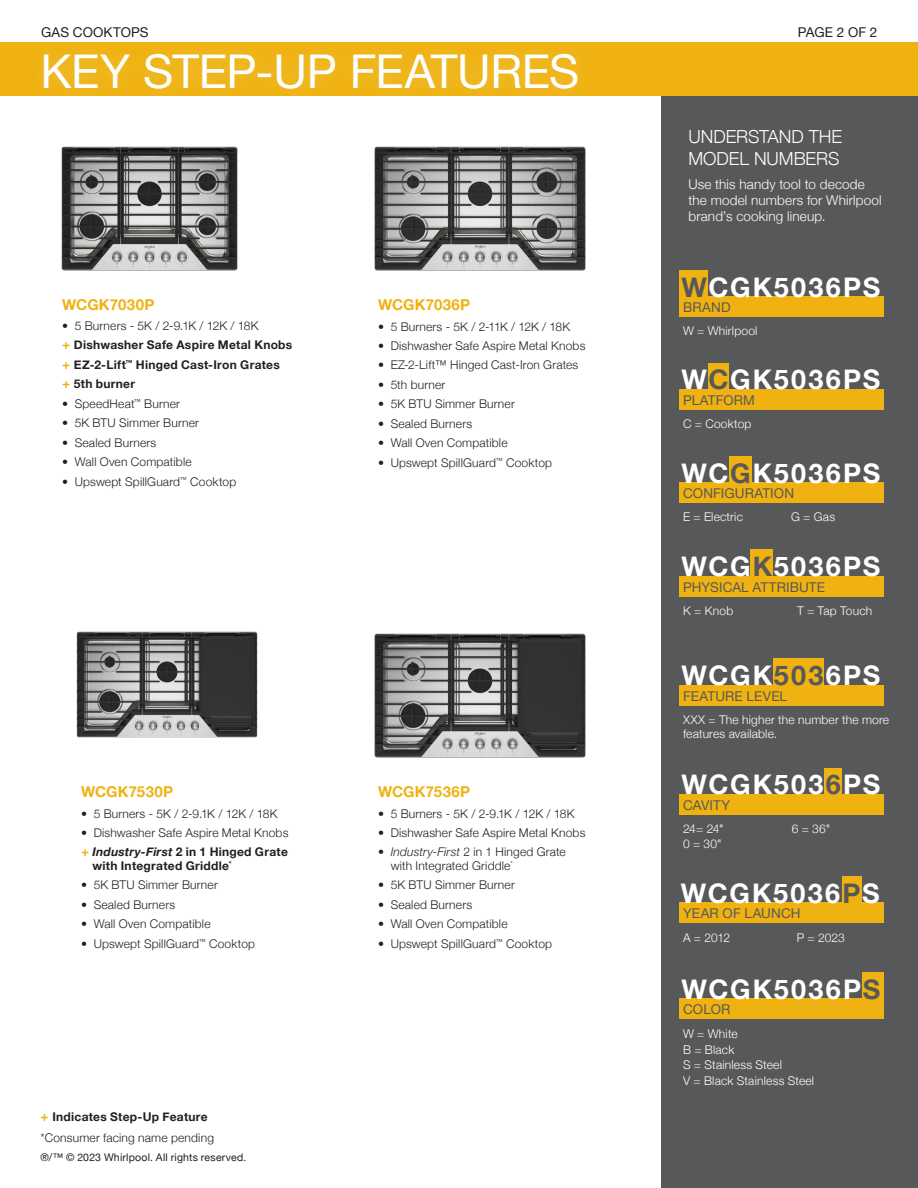
<style>
.page{position:relative;width:918px;height:1188px;background:#fff}
.page>*{position:absolute;margin:0;border:0;box-sizing:border-box;transform-origin:0 0}
.Page_header_White{font:46.5px "Helvetica Neue";letter-spacing:-.01em;color:#fff}
.Model__s{font:700 27px "Helvetica Neue";letter-spacing:.075em;color:#fff}
.Subheader_white_12pt{font:300 18px/21.6px "Helvetica Neue";letter-spacing:-.005em;color:#fff}
.Subhead_gold_10pt{font:700 15px "Helvetica Neue";letter-spacing:.01em;color:#efb211}
.subhead_wp_grey_9pt{font:13.5px "Helvetica Neue";letter-spacing:.01em;color:#57585a}
.Body_copy_white_9pt{font:300 13.5px/16.2px "Helvetica Neue";letter-spacing:.01em;color:#fff}
.Resources{font:13.5px "Helvetica Neue";letter-spacing:.01em;color:#231f20}
.bullets_black_8pt{font:300 12px/13.5px "Helvetica Neue";letter-spacing:.015em;color:#231f20}
.body_copy_white_8pt{font:300 12px/14.4px "Helvetica Neue";letter-spacing:.015em;color:#fff}
.Step_up_bullet_Bold{font:700 12px/13.5px "Helvetica Neue";letter-spacing:.025em;color:#231f20}
.bullets_black_8pt-2{font:700 12px "Helvetica Neue";letter-spacing:.025em;color:#231f20}
.Disclaimer_black_8pt{font:300 12px "Helvetica Neue";letter-spacing:.015em;color:#231f20}
.black_7pt{font:10.5px "Helvetica Neue";letter-spacing:.02em;color:#231f20}
.s1{font-size:13.5px;color:#efb211}
.s2{font-style:italic}
.s3{color:#57585a}
</style>
<div class="page">
<div style="left:0;top:42px;width:918px;height:54px;background:#efb211"></div>
<div style="left:28px;top:38px;width:567px;height:68px;background:#fff;opacity:.2"></div>
<img style="left:76px;top:631px;width:182px;height:107px">
<img style="left:374px;top:633px;width:212px;height:125px">
<img style="left:374px;top:146px;width:212px;height:125px">
<div style="left:662px;top:96px;width:256px;height:1092px;background:#57585a"></div>
<img style="left:61px;top:146px;width:177px;height:125px">
<div style="left:679px;top:270px;width:29px;height:27px;background:#efb211"></div>
<div style="left:679px;top:297px;width:204px;height:20px;background:#efb211"></div>
<div style="left:751px;top:549px;width:22px;height:27px;background:#efb211"></div>
<div style="left:679px;top:576px;width:204px;height:20px;background:#efb211"></div>
<div style="left:773px;top:658px;width:51px;height:27px;background:#efb211"></div>
<div style="left:679px;top:685px;width:204px;height:20px;background:#efb211"></div>
<div style="left:825px;top:768px;width:17px;height:27px;background:#efb211"></div>
<div style="left:679px;top:794px;width:204px;height:20px;background:#efb211"></div>
<div style="left:708px;top:363px;width:21px;height:27px;background:#efb211"></div>
<div style="left:679px;top:390px;width:204px;height:20px;background:#efb211"></div>
<div style="left:729px;top:456px;width:23px;height:27px;background:#efb211"></div>
<div style="left:679px;top:483px;width:204px;height:20px;background:#efb211"></div>
<div style="left:842px;top:876px;width:19px;height:27px;background:#efb211"></div>
<div style="left:679px;top:903px;width:204px;height:20px;background:#efb211"></div>
<div style="left:862px;top:972px;width:21px;height:27px;background:#efb211"></div>
<div style="left:679px;top:999px;width:204px;height:20px;background:#efb211"></div>
<p class="Resources" style="left:41px;top:22px;width:109px">GAS COOKTOPS</p>
<p class="Page_header_White" style="left:40px;top:38px;width:540px">KEY STEP-UP FEATURES</p>
<p class="Subhead_gold_10pt" style="left:62px;top:293px;width:94px">WCGK7030P</p>
<p class="bullets_black_8pt" style="left:62px;top:318px;width:198px">• 5 Burners - 5K / 2-9.1K / 12K / 18K</p>
<p class="bullets_black_8pt-2" style="left:62px;top:336px;width:232px"><span class="s1">+</span> Dishwasher Safe Aspire Metal Knobs</p>
<p class="Step_up_bullet_Bold" style="left:62px;top:358px;width:219px"><span class="s1">+</span> EZ-2-Lift<sup>™</sup> Hinged Cast-Iron Grates</p>
<p class="Step_up_bullet_Bold" style="left:62px;top:378px;width:74px"><span class="s1">+</span> 5th burner</p>
<p class="bullets_black_8pt" style="left:62px;top:396px;width:119px">• SpeedHeat<sup>™</sup> Burner</p>
<p class="bullets_black_8pt" style="left:62px;top:415px;width:138px">• 5K BTU Simmer Burner</p>
<p class="bullets_black_8pt" style="left:62px;top:435px;width:96px">• Sealed Burners</p>
<p class="bullets_black_8pt" style="left:62px;top:454px;width:131px">• Wall Oven Compatible</p>
<p class="bullets_black_8pt" style="left:62px;top:474px;width:176px">• Upswept SpillGuard<sup>™</sup> Cooktop</p>
<p class="Subhead_gold_10pt" style="left:378px;top:293px;width:94px">WCGK7036P</p>
<p class="bullets_black_8pt" style="left:378px;top:319px;width:194px">• 5 Burners - 5K / 2-11K / 12K / 18K</p>
<p class="bullets_black_8pt" style="left:378px;top:338px;width:209px">• Dishwasher Safe Aspire Metal Knobs</p>
<p class="bullets_black_8pt" style="left:378px;top:358px;width:202px">• EZ-2-Lift™ Hinged Cast-Iron Grates</p>
<p class="bullets_black_8pt" style="left:378px;top:377px;width:69px">• 5th burner</p>
<p class="bullets_black_8pt" style="left:378px;top:396px;width:138px">• 5K BTU Simmer Burner</p>
<p class="bullets_black_8pt" style="left:378px;top:416px;width:96px">• Sealed Burners</p>
<p class="bullets_black_8pt" style="left:378px;top:435px;width:131px">• Wall Oven Compatible</p>
<p class="bullets_black_8pt" style="left:378px;top:455px;width:176px">• Upswept SpillGuard<sup>™</sup> Cooktop</p>
<p class="Subhead_gold_10pt" style="left:81px;top:780px;width:94px">WCGK7530P</p>
<p class="bullets_black_8pt" style="left:81px;top:806px;width:198px">• 5 Burners - 5K / 2-9.1K / 12K / 18K</p>
<p class="bullets_black_8pt" style="left:81px;top:825px;width:209px">• Dishwasher Safe Aspire Metal Knobs</p>
<p class="Step_up_bullet_Bold" style="left:92px;top:846px;width:197px;text-indent:-11px"><span class="s1">+</span> <span class="s2">Industry-First</span> 2 in 1 Hinged Grate with Integrated Griddle<sup>*</sup></p>
<p class="bullets_black_8pt" style="left:81px;top:878px;width:138px">• 5K BTU Simmer Burner</p>
<p class="bullets_black_8pt" style="left:81px;top:897px;width:96px">• Sealed Burners</p>
<p class="bullets_black_8pt" style="left:81px;top:916px;width:131px">• Wall Oven Compatible</p>
<p class="bullets_black_8pt" style="left:81px;top:936px;width:176px">• Upswept SpillGuard<sup>™</sup> Cooktop</p>
<p class="Step_up_bullet_Bold" style="left:40px;top:1111px;width:169px"><span class="s1">+</span> Indicates Step-Up Feature</p>
<p class="Disclaimer_black_8pt" style="left:40px;top:1128px;width:175px">*Consumer facing name pending</p>
<p class="black_7pt" style="left:40px;top:1150px;width:207px">®/™ © 2023 Whirlpool. All rights reserved.</p>
<p class="Subhead_gold_10pt" style="left:378px;top:780px;width:94px">WCGK7536P</p>
<p class="bullets_black_8pt" style="left:378px;top:806px;width:198px">• 5 Burners - 5K / 2-9.1K / 12K / 18K</p>
<p class="bullets_black_8pt" style="left:378px;top:825px;width:209px">• Dishwasher Safe Aspire Metal Knobs</p>
<p class="bullets_black_8pt" style="left:391px;top:845px;width:177px;text-indent:-13px">• <span class="s2">Industry-First</span> 2 in 1 Hinged Grate with Integrated Griddle<sup>*</sup></p>
<p class="bullets_black_8pt" style="left:378px;top:878px;width:138px">• 5K BTU Simmer Burner</p>
<p class="bullets_black_8pt" style="left:378px;top:897px;width:96px">• Sealed Burners</p>
<p class="bullets_black_8pt" style="left:378px;top:916px;width:131px">• Wall Oven Compatible</p>
<p class="bullets_black_8pt" style="left:378px;top:936px;width:176px">• Upswept SpillGuard<sup>™</sup> Cooktop</p>
<p class="Resources" style="left:798px;top:22px;width:81px">PAGE 2 OF 2</p>
<p class="Subheader_white_12pt" style="left:688px;top:125px;width:155px">UNDERSTAND THE<br>MODEL NUMBERS</p>
<p class="Body_copy_white_9pt" style="left:688px;top:175px;width:195px">Use this handy tool to decode the model numbers for Whirlpool brand’s cooking lineup.</p>
<p class="Model__s" style="left:682px;top:266px;width:200px"><span class="s3">W</span>CGK5036PS</p>
<p class="subhead_wp_grey_9pt" style="left:683px;top:297px;width:49px">BRAND</p>
<p class="body_copy_white_8pt" style="left:683px;top:323px;width:76px">W = Whirlpool</p>
<p class="Model__s" style="left:682px;top:359px;width:200px">W<span class="s3">C</span>GK5036PS</p>
<p class="subhead_wp_grey_9pt" style="left:683px;top:391px;width:73px">PLATFORM</p>
<p class="body_copy_white_8pt" style="left:683px;top:416px;width:70px">C = Cooktop</p>
<p class="Model__s" style="left:682px;top:452px;width:200px">WC<span class="s3">G</span>K5036PS</p>
<p class="subhead_wp_grey_9pt" style="left:683px;top:484px;width:113px">CONFIGURATION</p>
<p class="body_copy_white_8pt" style="left:683px;top:509px;width:61px">E = Electric</p>
<p class="body_copy_white_8pt" style="left:791px;top:509px;width:46px">G = Gas</p>
<p class="Model__s" style="left:682px;top:545px;width:200px">WCG<span class="s3">K</span>5036PS</p>
<p class="subhead_wp_grey_9pt" style="left:683px;top:577px;width:143px">PHYSICAL ATTRIBUTE</p>
<p class="body_copy_white_8pt" style="left:683px;top:603px;width:52px">K = Knob</p>
<p class="body_copy_white_8pt" style="left:797px;top:603px;width:77px">T = Tap Touch</p>
<p class="Model__s" style="left:682px;top:654px;width:200px">WCGK<span class="s3">503</span>6PS</p>
<p class="subhead_wp_grey_9pt" style="left:683px;top:686px;width:106px">FEATURE LEVEL</p>
<p class="body_copy_white_8pt" style="left:683px;top:712px;width:208px">XXX = The higher the number the more features available.</p>
<p class="Model__s" style="left:682px;top:763px;width:200px">WCGK503<span class="s3">6</span>PS</p>
<p class="subhead_wp_grey_9pt" style="left:683px;top:795px;width:49px">CAVITY</p>
<p class="body_copy_white_8pt" style="left:683px;top:821px;width:42px">24= 24"</p>
<p class="body_copy_white_8pt" style="left:683px;top:835px;width:40px">0 = 30"</p>
<p class="body_copy_white_8pt" style="left:792px;top:821px;width:40px">6 = 36"</p>
<p class="Model__s" style="left:681px;top:872px;width:200px">WCGK5036<span class="s3">P</span>S</p>
<p class="subhead_wp_grey_9pt" style="left:683px;top:903px;width:119px">YEAR OF LAUNCH</p>
<p class="body_copy_white_8pt" style="left:683px;top:930px;width:49px">A = 2012</p>
<p class="body_copy_white_8pt" style="left:797px;top:930px;width:50px">P = 2023</p>
<p class="Model__s" style="left:682px;top:968px;width:200px">WCGK5036P<span class="s3">S</span></p>
<p class="subhead_wp_grey_9pt" style="left:683px;top:999px;width:49px">COLOR</p>
<p class="body_copy_white_8pt" style="left:683px;top:1026px;width:56px">W = White</p>
<p class="body_copy_white_8pt" style="left:683px;top:1041px;width:53px">B = Black</p>
<p class="body_copy_white_8pt" style="left:683px;top:1057px;width:100px">S = Stainless Steel</p>
<p class="body_copy_white_8pt" style="left:683px;top:1073px;width:133px">V = Black Stainless Steel</p>
</div>
